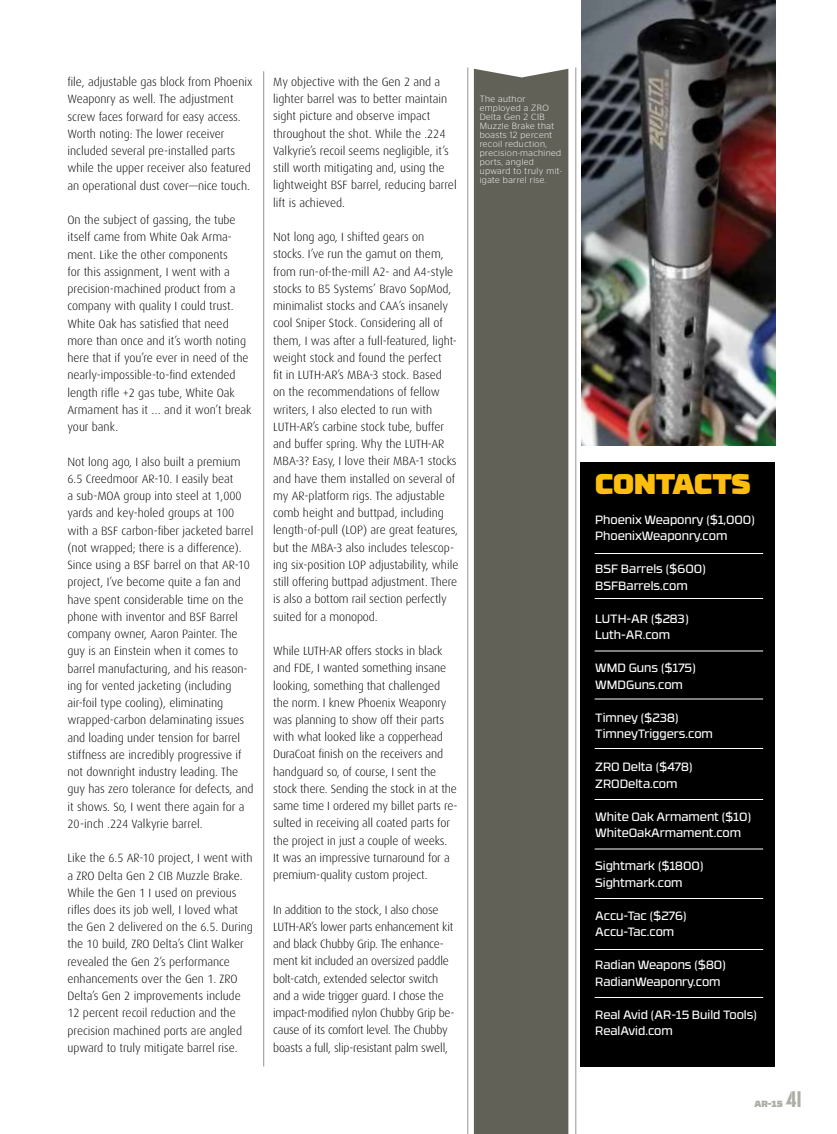
<style>
.page{position:relative;width:837px;height:1134px;background:#fff}
.page>*{position:absolute;margin:0;border:0;box-sizing:border-box;transform-origin:0 0}
.t1{font:900 28.5px "RB No 3.1";color:#febe10}
.t2{font:22.5px "Zuboni Stencil";color:#acada5}
.t3{font:300 12px/17.2px "Dax";letter-spacing:-.005em;color:#000}
.t4{font:12px/16.5px "RB No 3.1";letter-spacing:-.005em;color:#fff}
.t5{font:300 9px/9px "Stag Sans";letter-spacing:.05em;color:#fff}
.t6{font:900 9px "RB No 3.1";color:#acada5}
</style>
<div class="page">
<div style="left:580px;top:462px;width:195px;height:604px;background:#000"></div>
<div style="left:474px;top:69px;width:94px;height:1065px;background:#616157"></div>
<hr style="left:576px;top:67px;width:1px;height:1067px;background:#939598">
<hr style="left:468px;top:67px;width:1px;height:1067px;background:#939598">
<hr style="left:263px;top:71px;width:1px;height:995px;background:#939598">
<img style="left:582px;top:0;width:193px;height:446px">
<hr style="left:595px;top:553px;width:168px;height:1px;background:#fff">
<hr style="left:595px;top:598px;width:168px;height:1px;background:#fff">
<hr style="left:595px;top:651px;width:168px;height:1px;background:#fff">
<hr style="left:595px;top:699px;width:168px;height:1px;background:#fff">
<hr style="left:595px;top:748px;width:168px;height:1px;background:#fff">
<hr style="left:595px;top:799px;width:168px;height:1px;background:#fff">
<hr style="left:595px;top:849px;width:168px;height:1px;background:#fff">
<hr style="left:595px;top:898px;width:168px;height:1px;background:#fff">
<hr style="left:595px;top:949px;width:168px;height:1px;background:#fff">
<hr style="left:595px;top:997px;width:168px;height:1px;background:#fff">
<p class="t3" style="left:68px;top:74px;width:186px">file, adjustable gas block from Phoenix Weaponry as well. The adjustment screw faces forward for easy access.<br>Worth noting: The lower receiver included several pre-installed parts while the upper receiver also featured an operational dust cover—nice touch.</p>
<p class="t3" style="left:68px;top:212px;width:185px">On the subject of gassing, the tube itself came from White Oak Arma&shy;ment. Like the other components<br>for this assignment, I went with a precision-machined product from a company with quality I could trust.<br>White Oak has satisfied that need more than once and it’s worth noting here that if you’re ever in need of the nearly-impossible-to-find extended length rifle +2 gas tube, White Oak<br>Armament has it … and it won’t break your bank.</p>
<p class="t3" style="left:68px;top:453px;width:188px">Not long ago, I also built a premium 6.5 Creedmoor AR-10. I easily beat<br>a sub-MOA group into steel at 1,000 yards and key-holed groups at 100 with a BSF carbon-fiber jacketed barrel (not wrapped; there is a difference).<br>Since using a BSF barrel on that AR-10 project, I’ve become quite a fan and have spent considerable time on the phone with inventor and BSF Barrel company owner, Aaron Painter. The guy is an Einstein when it comes to barrel manufacturing, and his reason&shy;ing for vented jacketing (including air-foil type cooling), eliminating wrapped-carbon delaminating issues and loading under tension for barrel stiffness are incredibly progressive if not downright industry leading. The guy has zero tolerance for defects, and it shows. So, I went there again for a 20-inch .224 Valkyrie barrel.</p>
<p class="t3" style="left:68px;top:850px;width:187px">Like the 6.5 AR-10 project, I went with a ZRO Delta Gen 2 CIB Muzzle Brake.<br>While the Gen 1 I used on previous rifles does its job well, I loved what the Gen 2 delivered on the 6.5. During the 10 build, ZRO Delta’s Clint Walker revealed the Gen 2’s performance enhancements over the Gen 1. ZRO Delta’s Gen 2 improvements include 12 percent recoil reduction and the precision machined ports are angled upward to truly mitigate barrel rise.</p>
<p class="t3" style="left:273px;top:73px;width:185px">My objective with the Gen 2 and a lighter barrel was to better maintain sight picture and observe impact throughout the shot. While the .224<br>Valkyrie’s recoil seems negligible, it’s still worth mitigating and, using the lightweight BSF barrel, reducing barrel lift is achieved.</p>
<p class="t3" style="left:273px;top:229px;width:187px">Not long ago, I shifted gears on stocks. I’ve run the gamut on them, from run-of-the-mill A2- and A4-style stocks to B5 Systems’ Bravo SopMod, minimalist stocks and CAA’s insanely cool Sniper Stock. Considering all of them, I was after a full-featured, light&shy;weight stock and found the perfect<br>fit in LUTH-AR’s MBA-3 stock. Based<br>on the recommendations of fellow writers, I also elected to run with LUTH-AR’s carbine stock tube, buffer and buffer spring. Why the LUTH-AR MBA-3? Easy, I love their MBA-1 stocks and have them installed on several of my AR-platform rigs. The adjustable comb height and buttpad, including length-of-pull (LOP) are great features, but the MBA-3 also includes telescop&shy;ing six-position LOP adjustability, while still offering buttpad adjustment. There is also a bottom rail section perfectly suited for a monopod.</p>
<p class="t3" style="left:273px;top:642px;width:186px">While LUTH-AR offers stocks in black and FDE, I wanted something insane looking, something that challenged the norm. I knew Phoenix Weaponry was planning to show off their parts with what looked like a copperhead DuraCoat finish on the receivers and handguard so, of course, I sent the stock there. Sending the stock in at the same time I ordered my billet parts re&shy;sulted in receiving all coated parts for the project in just a couple of weeks.<br>It was an impressive turnaround for a premium-quality custom project.</p>
<p class="t3" style="left:273px;top:901px;width:183px">In addition to the stock, I also chose LUTH-AR’s lower parts enhancement kit and black Chubby Grip. The enhance&shy;ment kit included an oversized paddle bolt-catch, extended selector switch and a wide trigger guard. I chose the impact-modified nylon Chubby Grip be&shy;cause of its comfort level. The Chubby boasts a full, slip-resistant palm swell,</p>
<p class="t5" style="left:480px;top:94px;width:84px">The author employed a ZRO<br>Delta Gen 2 CIB<br>Muzzle Brake that boasts 12 percent recoil reduction, precision-machined ports, angled upward to truly mit&shy;igate barrel rise.</p>
<h1 class="t1" style="left:595px;top:459px;width:157px">CONTACTS</h1>
<p class="t4" style="left:595px;top:511px;width:162px">Phoenix Weaponry ($1,000)<br>PhoenixWeaponry.com</p>
<p class="t4" style="left:595px;top:560px;width:113px">BSF Barrels ($600)<br>BSFBarrels.com</p>
<p class="t4" style="left:595px;top:610px;width:95px">LUTH-AR ($283)<br>Luth-AR.com</p>
<p class="t4" style="left:595px;top:659px;width:102px">WMD Guns ($175)<br>WMDGuns.com</p>
<p class="t4" style="left:595px;top:709px;width:119px">Timney ($238)<br>TimneyTriggers.com</p>
<p class="t4" style="left:595px;top:758px;width:99px">ZRO Delta ($478)<br>ZRODelta.com</p>
<p class="t4" style="left:595px;top:808px;width:158px">White Oak Armament ($10)<br>WhiteOakArmament.com</p>
<p class="t4" style="left:595px;top:857px;width:110px">Sightmark ($1800)<br>Sightmark.com</p>
<p class="t4" style="left:595px;top:907px;width:93px">Accu-Tac ($276)<br>Accu-Tac.com</p>
<p class="t4" style="left:595px;top:956px;width:133px">Radian Weapons ($80)<br>RadianWeaponry.com</p>
<p class="t4" style="left:595px;top:1006px;width:163px">Real Avid (AR-15 Build Tools)<br>RealAvid.com</p>
<p class="t6" style="left:755px;top:1096px;width:30px">AR-15</p>
<h2 class="t2" style="left:786px;top:1085px;width:17px">41</h2>
</div>
